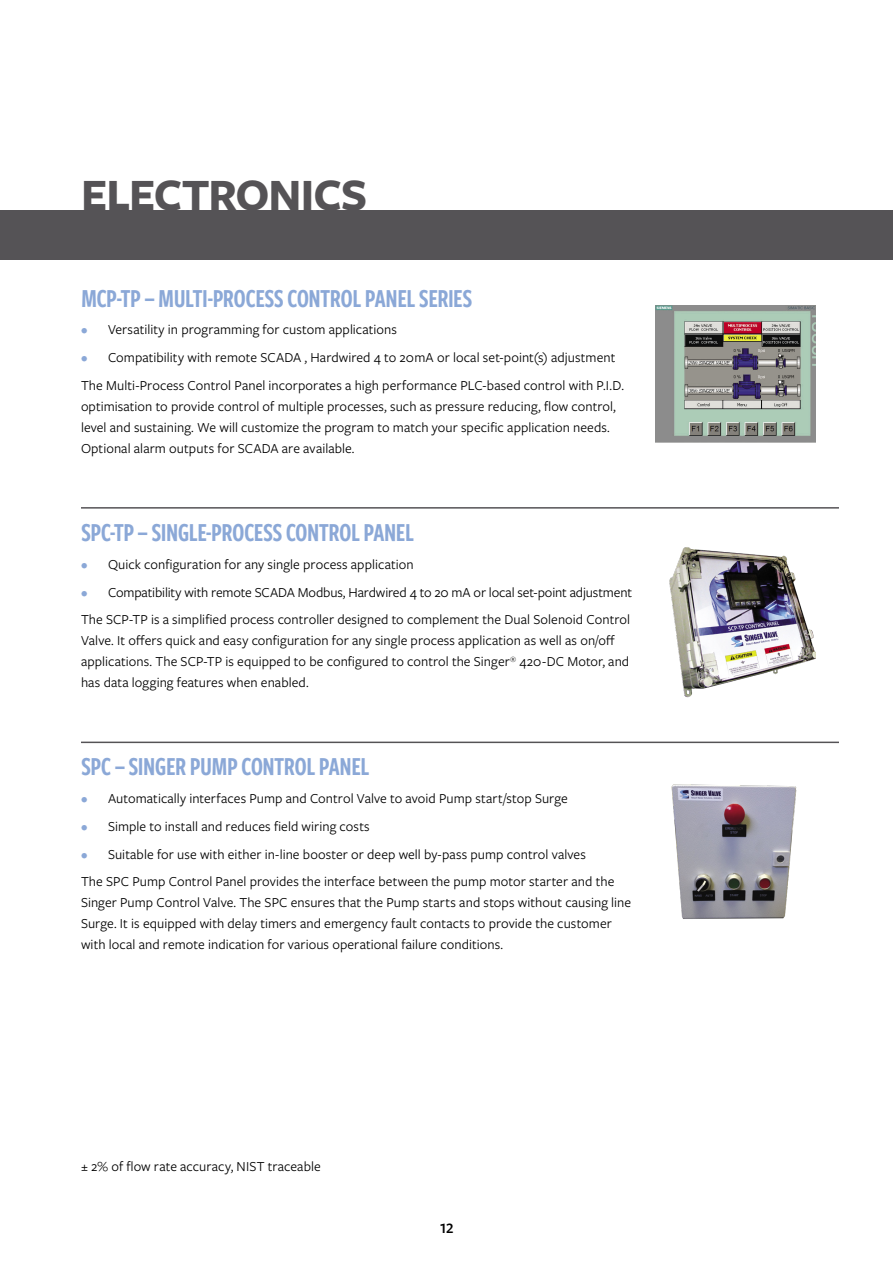
<style>
.page{position:relative;width:893px;height:1263px;background:#fff}
.page>*{position:absolute;margin:0;border:0;box-sizing:border-box;transform-origin:0 0}
.t1{font:700 46.5px "Freight Sans Pro";letter-spacing:-.02em;color:#555356}
.t2{font:27px "Freight Sans Cmp Pro Semi";letter-spacing:-.02em;color:#8ba8d7}
.t3{font:600 15px "Freight Sans Pro";color:#000}
.t4{font:14.25px/21px "Freight Sans Pro";letter-spacing:.005em;color:#000}
.s1{color:#8ba8d7}
</style>
<div class="page">
<div style="left:0;top:210px;width:893px;height:50px;background:#555356"></div>
<img style="left:655px;top:305px;width:161px;height:137px">
<img style="left:669px;top:547px;width:147px;height:151px">
<img style="left:671px;top:784px;width:125px;height:135px">
<hr style="left:81px;top:507px;width:758px;height:2px;background:#555356">
<hr style="left:81px;top:742px;width:758px;height:1px;background:#555356">
<h1 class="t1" style="left:81px;top:163px;width:288px">ELECTRONICS</h1>
<h2 class="t2" style="left:81px;top:279px;width:393px">MCP-TP – MULTI-PROCESS CONTROL PANEL SERIES</h2>
<p class="t4" style="left:81px;top:319px;width:318px"><span class="s1">•</span> Versatility in programming for custom applications</p>
<p class="t4" style="left:81px;top:343px;width:544px;line-height:27.8px"><span class="s1">•</span> Compatibility with remote SCADA , Hardwired 4 to 20mA or local set-point(s) adjustment<br>The Multi-Process Control Panel incorporates a high performance PLC-based control with P.I.D.</p>
<p class="t4" style="left:81px;top:395px;width:536px">optimisation to provide control of multiple processes, such as pressure reducing, flow control, level and sustaining. We will customize the program to match your specific application needs.<br>Optional alarm outputs for SCADA are available.</p>
<h2 class="t2" style="left:81px;top:514px;width:335px">SPC-TP – SINGLE-PROCESS CONTROL PANEL</h2>
<p class="t4" style="left:81px;top:553px;width:334px"><span class="s1">•</span> Quick configuration for any single process application</p>
<p class="t4" style="left:81px;top:577px;width:553px;line-height:27.8px"><span class="s1">•</span> Compatibility with remote SCADA Modbus, Hardwired 4 to 20 mA or local set-point adjustment<br>The SCP-TP is a simplified process controller designed to complement the Dual Solenoid Control</p>
<p class="t4" style="left:81px;top:629px;width:550px">Valve. It offers quick and easy configuration for any single process application as well as on/off applications. The SCP-TP is equipped to be configured to control the Singer<sup>®</sup> 420-DC Motor, and has data logging features when enabled.</p>
<h2 class="t2" style="left:81px;top:748px;width:290px">SPC – SINGER PUMP CONTROL PANEL</h2>
<p class="t4" style="left:81px;top:787px;width:488px"><span class="s1">•</span> Automatically interfaces Pump and Control Valve to avoid Pump start/stop Surge</p>
<p class="t4" style="left:81px;top:815px;width:290px"><span class="s1">•</span> Simple to install and reduces field wiring costs</p>
<p class="t4" style="left:81px;top:839px;width:535px;line-height:27.8px"><span class="s1">•</span> Suitable for use with either in-line booster or deep well by-pass pump control valves<br>The SPC Pump Control Panel provides the interface between the pump motor starter and the</p>
<p class="t4" style="left:81px;top:891px;width:552px">Singer Pump Control Valve. The SPC ensures that the Pump starts and stops without causing line<br>Surge. It is equipped with delay timers and emergency fault contacts to provide the customer with local and remote indication for various operational failure conditions.</p>
<p class="t4" style="left:81px;top:1155px;width:241px">± 2% of flow rate accuracy, NIST traceable</p>
<p class="t3" style="left:439px;top:1218px;width:16px">12</p>
</div>
